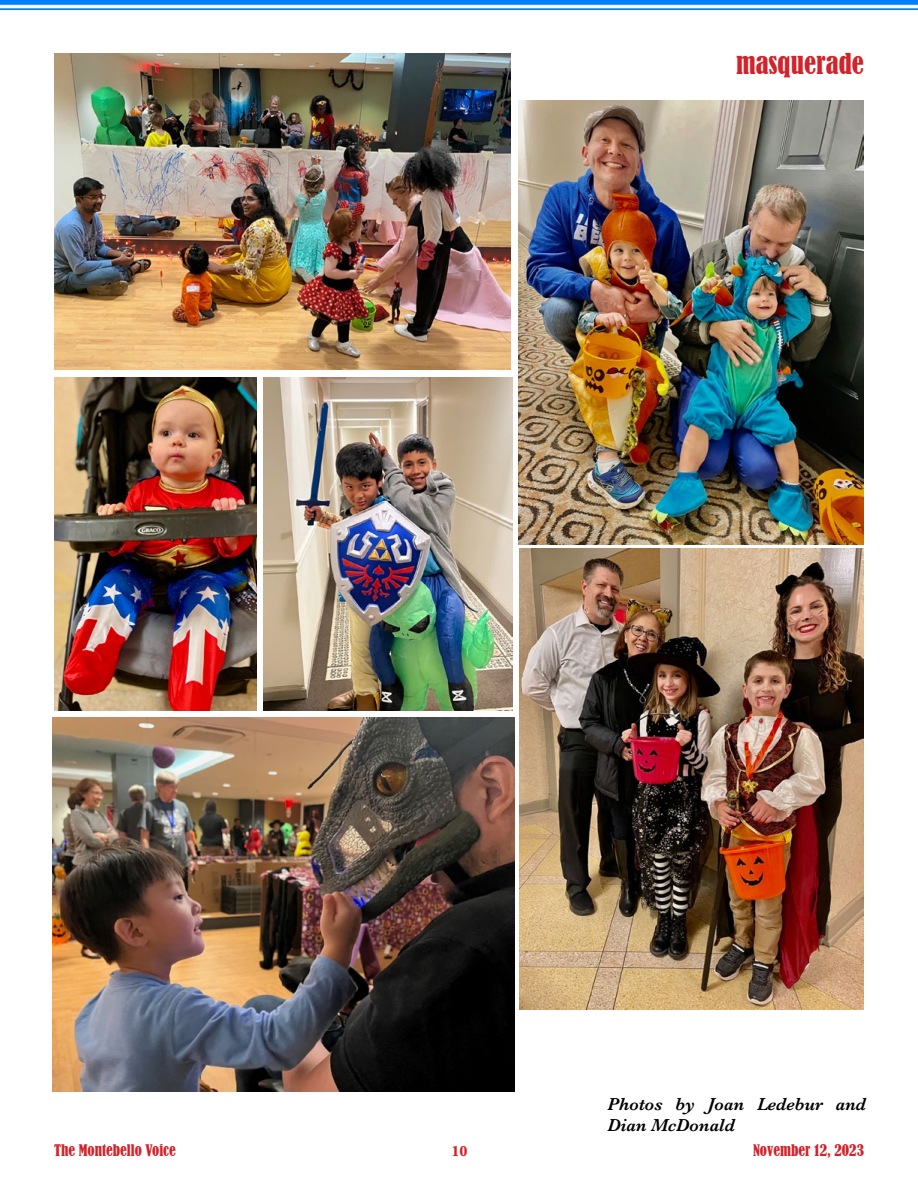
<style>
.page{position:relative;width:918px;height:1188px;background:#fff}
.page>*{position:absolute;margin:0;border:0;box-sizing:border-box;transform-origin:0 0}
.t1{font:condensed 27px "Bernard";color:#d2232a}
.t2{font:italic 600 18px/21.6px "Baskerville";color:#000}
.t3{font:condensed 15px "Bernard";color:#d2232a}
.t4{font:700 15px "Baskerville";color:#d2232a}
</style>
<div class="page">
<div style="left:0;top:0;width:918px;height:5px;background:#0080ff"></div>
<hr style="left:0;top:8px;width:918px;height:2px;background:#0080ff">
<img style="left:53px;top:717px;width:461px;height:375px">
<img style="left:54px;top:54px;width:456px;height:315px">
<img style="left:519px;top:100px;width:345px;height:444px">
<img style="left:263px;top:378px;width:250px;height:333px">
<img style="left:54px;top:377px;width:202px;height:334px">
<img style="left:520px;top:549px;width:344px;height:461px">
<h1 class="t1" style="left:736px;top:48px;width:129px">masquerade</h1>
<p class="t2" style="left:608px;top:1093px;width:260px">Photos by Joan Ledebur and<br>Dian McDonald</p>
<p class="t3" style="left:54px;top:1141px;width:123px">The Montebello Voice</p>
<p class="t4" style="left:452px;top:1140px;width:18px">10</p>
<p class="t3" style="left:753px;top:1141px;width:112px">November 12, 2023</p>
</div>
